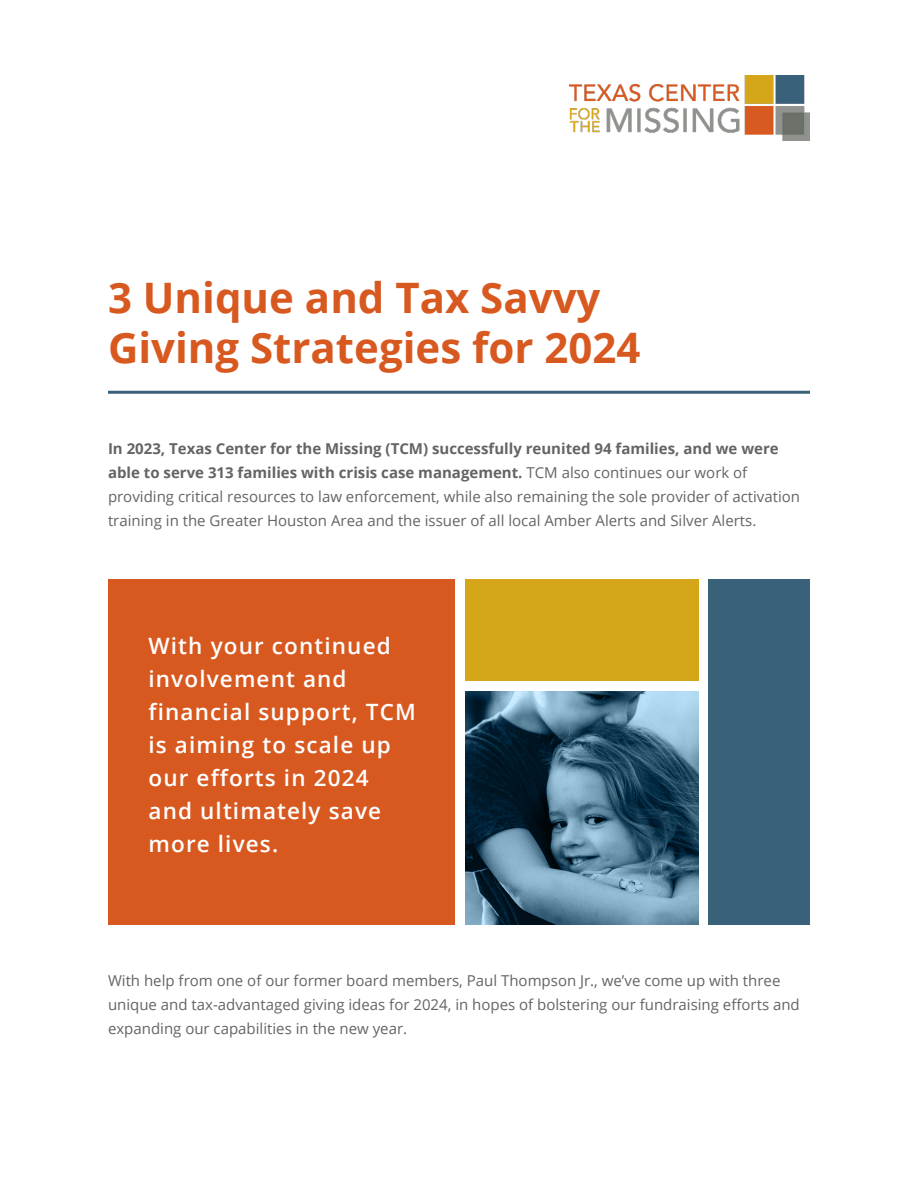
<style>
.page{position:relative;width:918px;height:1188px;background:#fff}
.page>*{position:absolute;margin:0;border:0;box-sizing:border-box;transform-origin:0 0}
.t1{font:700 42px/50.4px "Open Sans";color:#d85920}
.t2{font:600 22.5px/33px "Open Sans";letter-spacing:.05em;color:#fff}
.t3{font:15px/24px "Open Sans";color:#636466}
.s1{font-weight:700}
</style>
<div class="page">
<div style="left:108px;top:579px;width:347px;height:345px;background:#d85920"></div>
<div style="left:708px;top:579px;width:102px;height:345px;background:#3a617a"></div>
<div style="left:465px;top:579px;width:234px;height:101px;background:#d5a619"></div>
<img style="left:465px;top:691px;width:234px;height:233px">
<img style="left:569px;top:75px;width:241px;height:66px">
<hr style="left:108px;top:391px;width:702px;height:3px;background:#3a617a">
<h1 class="t1" style="left:108px;top:271px;width:534px">3 Unique and Tax Savvy<br>Giving Strategies for 2024</h1>
<p class="t3" style="left:108px;top:436px;width:694px"><span class="s1">In 2023, Texas Center for the Missing (TCM) successfully reunited 94 families, and we were able to serve 313 families with crisis case management.</span> TCM also continues our work of providing critical resources to law enforcement, while also remaining the sole provider of activation training in the Greater Houston Area and the issuer of all local Amber Alerts and Silver Alerts.</p>
<h2 class="t2" style="left:148px;top:629px;width:269px">With your continued involvement and financial support, TCM is aiming to scale up our efforts in 2024 and ultimately save more lives.</h2>
<p class="t3" style="left:108px;top:968px;width:693px">With help from one of our former board members, Paul Thompson Jr., we’ve come up with three unique and tax-advantaged giving ideas for 2024, in hopes of bolstering our fundraising efforts and expanding our capabilities in the new year.</p>
</div>
